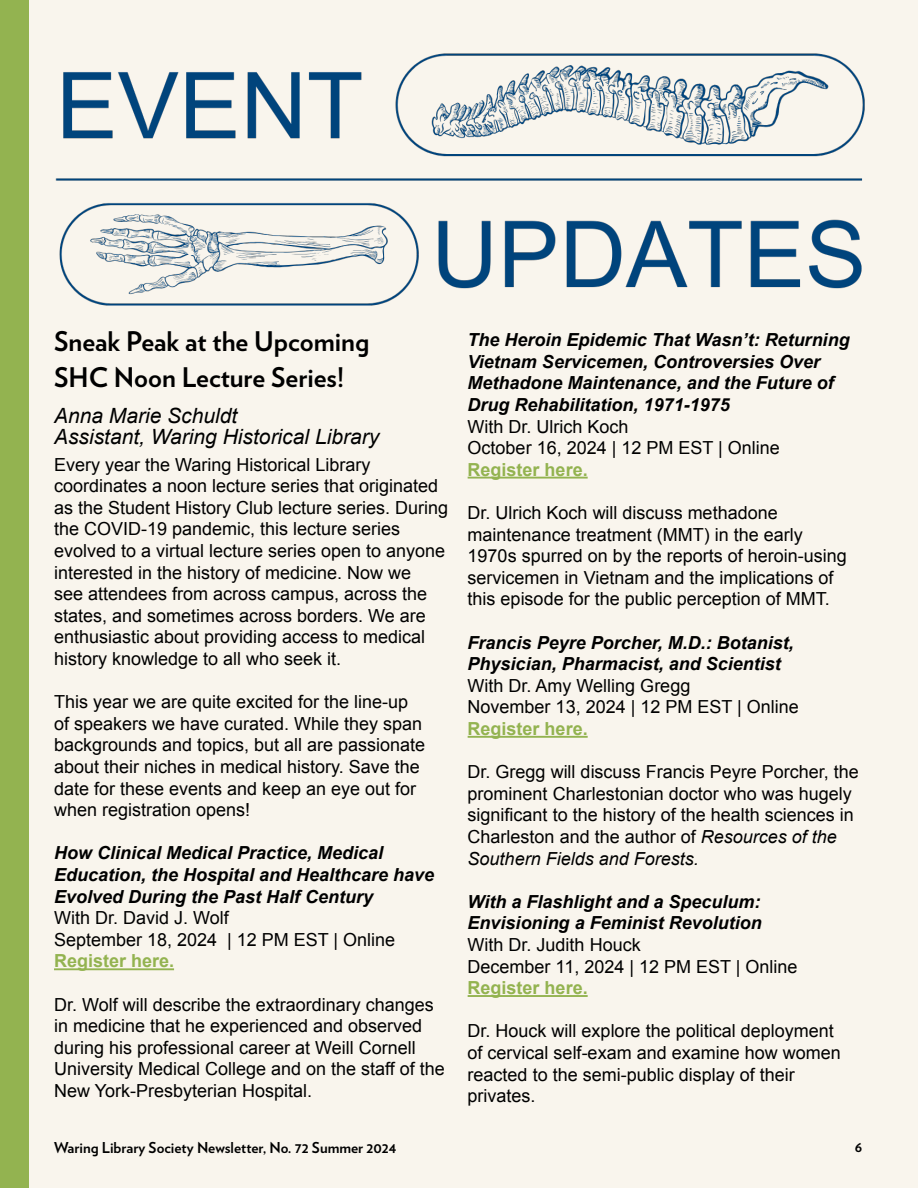
<style>
.page{position:relative;width:918px;height:1188px;background:#fff}
.page>*{position:absolute;margin:0;border:0;box-sizing:border-box;transform-origin:0 0}
.t1{font:700 27px "Verlag";color:#000}
.Pa1{font:italic 21px/21px "Arial";color:#000}
.t2{font:18px/21.6px "Arial";color:#000}
.t3{font:italic 700 18px/21.6px "Arial";color:#000}
.t4{font:700 18px "Arial";color:#93b350}
.t5{font:700 15px "Verlag";color:#000}
.s1{font-style:italic}
</style>
<div class="page">
<div style="left:0;top:0;width:29px;height:1188px;background:#93b350"></div>
<hr style="left:54px;top:968px;width:120px;height:2px;background:#93b350">
<img style="left:29px;top:22px;width:840px;height:292px">
<hr style="left:468px;top:477px;width:120px;height:2px;background:#93b350">
<hr style="left:468px;top:736px;width:120px;height:2px;background:#93b350">
<hr style="left:468px;top:995px;width:120px;height:2px;background:#93b350">
<p class="t1" style="left:54px;top:320px;width:317px">Sneak Peak at the Upcoming</p>
<p class="t1" style="left:54px;top:356px;width:292px">SHC Noon Lecture Series!</p>
<p class="Pa1" style="left:54px;top:405px;width:327px">Anna Marie Schuldt<br>Assistant, Waring Historical Library</p>
<p class="t2" style="left:54px;top:454px;width:396px">Every year the Waring Historical Library coordinates a noon lecture series that originated as the Student History Club lecture series. During the COVID-19 pandemic, this lecture series evolved to a virtual lecture series open to anyone interested in the history of medicine. Now we<br>see attendees from across campus, across the states, and sometimes across borders. We are enthusiastic about providing access to medical history knowledge to all who seek it.</p>
<p class="t2" style="left:54px;top:691px;width:373px">This year we are quite excited for the line-up of speakers we have curated. While they span backgrounds and topics, but all are passionate about their niches in medical history. Save the date for these events and keep an eye out for when registration opens!</p>
<p class="t3" style="left:54px;top:843px;width:382px">How Clinical Medical Practice, Medical<br>Education, the Hospital and Healthcare have<br>Evolved During the Past Half Century</p>
<p class="t2" style="left:54px;top:907px;width:176px">With Dr. David J. Wolf</p>
<p class="t2" style="left:54px;top:929px;width:343px">September 18, 2024 | 12 PM EST | Online</p>
<p class="t4" style="left:54px;top:949px;width:122px">Register here.</p>
<p class="t2" style="left:54px;top:994px;width:392px">Dr. Wolf will describe the extraordinary changes in medicine that he experienced and observed during his professional career at Weill Cornell University Medical College and on the staff of the New York-Presbyterian Hospital.</p>
<p class="t3" style="left:468px;top:330px;width:384px">The Heroin Epidemic That Wasn’t: Returning Vietnam Servicemen, Controversies Over Methadone Maintenance, and the Future of Drug Rehabilitation, 1971-1975</p>
<p class="t2" style="left:468px;top:416px;width:163px">With Dr. Ulrich Koch</p>
<p class="t2" style="left:468px;top:437px;width:314px">October 16, 2024 | 12 PM EST | Online</p>
<p class="t4" style="left:468px;top:458px;width:122px">Register here.</p>
<p class="t2" style="left:468px;top:502px;width:381px">Dr. Ulrich Koch will discuss methadone maintenance treatment (MMT) in the early 1970s spurred on by the reports of heroin-using servicemen in Vietnam and the implications of this episode for the public perception of MMT.</p>
<p class="t3" style="left:468px;top:632px;width:328px">Francis Peyre Porcher, M.D.: Botanist,<br>Physician, Pharmacist, and Scientist</p>
<p class="t2" style="left:468px;top:675px;width:224px">With Dr. Amy Welling Gregg</p>
<p class="t2" style="left:468px;top:696px;width:333px">November 13, 2024 | 12 PM EST | Online</p>
<p class="t4" style="left:468px;top:717px;width:122px">Register here.</p>
<p class="t2" style="left:468px;top:761px;width:393px">Dr. Gregg will discuss Francis Peyre Porcher, the prominent Charlestonian doctor who was hugely significant to the history of the health sciences in Charleston and the author of <span class="s1">Resources of the Southern Fields and Forests.</span></p>
<p class="t3" style="left:468px;top:891px;width:296px">With a Flashlight and a Speculum:<br>Envisioning a Feminist Revolution</p>
<p class="t2" style="left:468px;top:934px;width:175px">With Dr. Judith Houck</p>
<p class="t2" style="left:468px;top:956px;width:331px">December 11, 2024 | 12 PM EST | Online</p>
<p class="t4" style="left:468px;top:976px;width:122px">Register here.</p>
<p class="t2" style="left:468px;top:1020px;width:375px">Dr. Houck will explore the political deployment of cervical self-exam and examine how women reacted to the semi-public display of their privates.</p>
<p class="t5" style="left:54px;top:1136px;width:344px">Waring Library Society Newsletter, No. 72 Summer 2024</p>
<p class="t5" style="left:855px;top:1135px;width:9px">6</p>
</div>
